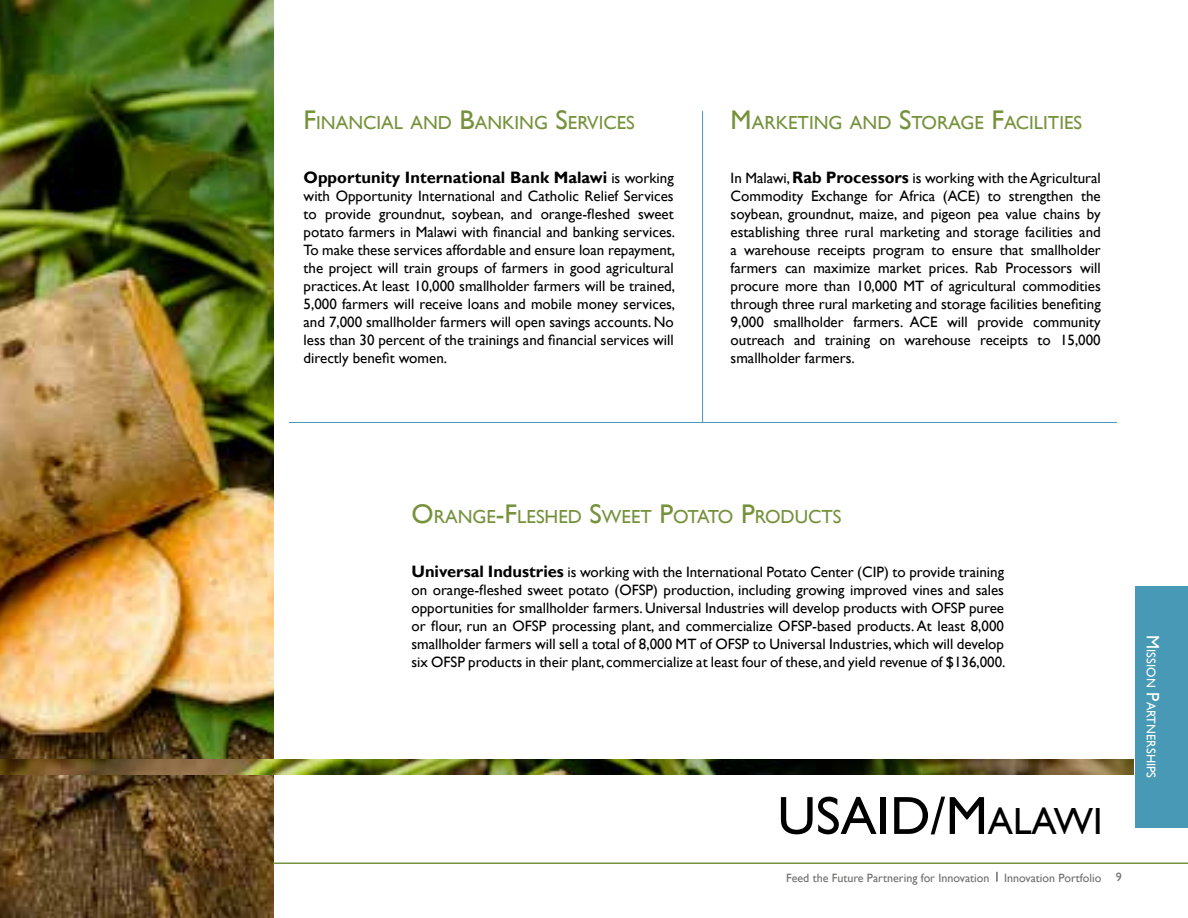
<style>
.page{position:relative;width:1188px;height:918px;background:#fff}
.page>*{position:absolute;margin:0;border:0;box-sizing:border-box;transform-origin:0 0}
.t1{font:54px "Gill Sans";color:#000}
.t2{font:18.9px "Gill Sans";color:#76923c}
.t3{font:700 16.5px "Gill Sans";color:#000}
.t4{font:15px/18px "Gill Sans";color:#000;text-align:justify}
.t5{font:12.6px "Gill Sans";color:#fff}
.t6{font:12px "Gill Sans";color:#6e6d6c}
.s1{font-size:27px}
.s2{font-weight:400;font-size:15px}
.s3{font-weight:700;font-size:16.5px}
.s4{font-size:37.8px}
.s5{color:#6e6e6e}
.s6{font-size:18px}
</style>
<div class="page">
<svg style="left:996px;top:872px;width:2px;height:10px"></svg>
<img style="left:0;top:0;width:273px;height:918px">
<svg style="left:0;top:304px;width:1px;height:15px"></svg>
<img style="left:0;top:759px;width:1134px;height:15px">
<div style="left:1135px;top:587px;width:53px;height:241px;background:#4799b5"></div>
<hr style="left:273px;top:862px;width:915px;height:2px;background:#76923c">
<hr style="left:702px;top:111px;width:1px;height:311px;background:#4799b5">
<hr style="left:289px;top:422px;width:828px;height:1px;background:#4799b5">
<p class="t2" style="left:304px;top:112px;width:333px"><span class="s1">F</span>INANCIAL AND <span class="s1">B</span>ANKI NG <span class="s1">S</span>ERVICES</p>
<p class="t3" style="left:304px;top:168px;width:372px">Opportunity International Bank Malawi <span class="s2">is working</span></p>
<p class="t4" style="left:304px;top:188px;width:373px">with Opportunity International and Catholic Relief Services to provide groundnut, soybean, and orange-fleshed sweet potato farmers in Malawi with financial and banking services.<br>To make these services affordable and ensure loan repayment, the project will train groups of farmers in good agricultural practices. At least 10,000 smallholder farmers will be trained, 5,000 farmers will receive loans and mobile money services, and 7,000 smallholder farmers will open savings accounts. No less than 30 percent of the trainings and financial services will directly benefit women.</p>
<p class="t2" style="left:731px;top:112px;width:353px"><span class="s1">M</span>ARKETING AND <span class="s1">S</span>TORAGE <span class="s1">F</span>ACILITIES</p>
<p class="t4" style="left:731px;top:170px;width:372px">In Malawi, <span class="s3">Rab Processors</span> is working with the Agricultural Commodity Exchange for Africa (ACE) to strengthen the soybean, groundnut, maize, and pigeon pea value chains by establishing three rural marketing and storage facilities and a warehouse receipts program to ensure that smallholder farmers can maximize market prices. Rab Processors will procure more than 10,000 MT of agricultural commodities through three rural marketing and storage facilities benefiting 9,000 smallholder farmers. ACE will provide community outreach and training on warehouse receipts to 15,000 smallholder farmers.</p>
<p class="t2" style="left:411px;top:506px;width:432px"><span class="s1">O</span>RANGE<span class="s1">-F</span>LESHED <span class="s1">S</span>WEET <span class="s1">P</span>OTATO <span class="s1">P</span>RODUCTS</p>
<p class="t4" style="left:411px;top:563px;width:596px"><span class="s3">Universal Industries</span> is working with the International Potato Center (CIP) to provide training on orange-fleshed sweet potato (OFSP) production, including growing improved vines and sales opportunities for smallholder farmers. Universal Industries will develop products with OFSP puree or flour, run an OFSP processing plant, and commercialize OFSP-based products. At least 8,000 smallholder farmers will sell a total of 8,000 MT of OFSP to Universal Industries, which will develop six OFSP products in their plant, commercialize at least four of these, and yield revenue of $136,000.</p>
<h1 class="t1" style="left:778px;top:784px;width:321px">USAID/M<span class="s4">ALAWI</span></h1>
<p class="t6" style="left:786px;top:871px;width:337px">Feed the Future Partnering for Innovation <span class="s5">Innovation Portfolio 9</span></p>
<p class="t5" style="left:1158px;top:635px;width:144px;rotate:90deg"><span class="s6">M</span>ISSION <span class="s6">P</span>ARTNERSHIPS</p>
</div>
